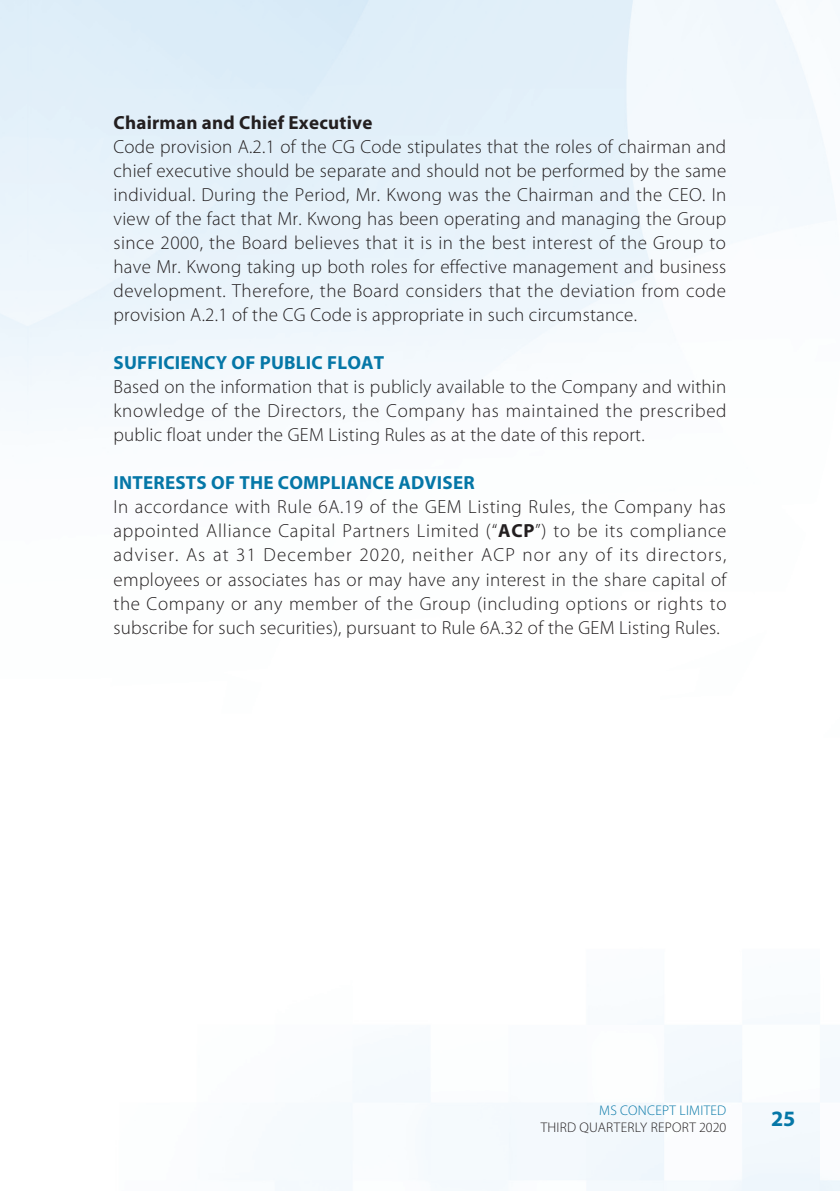
<style>
.page{position:relative;width:840px;height:1191px;background:#fff}
.page>*{position:absolute;margin:0;border:0;box-sizing:border-box;transform-origin:0 0}
.t1{font:700 22px "Myriad Pro";color:#0577a7}
._00_txt{font:300 19px/24px "Myriad Pro";letter-spacing:.015em;color:#231f20;text-align:justify}
._02_H2{font:700 19px "Myriad Pro";letter-spacing:.01em;color:#0577a7}
._03_H3{font:700 19px "Myriad Pro";letter-spacing:.01em;color:#231f20}
.t2{font:300 14px "Myriad Pro";letter-spacing:.02em;color:#231f20}
.t3{font:300 14px "Myriad Pro";letter-spacing:.02em;color:#0577a7}
.s1{font-weight:700}
</style>
<div class="page">
<p class="_03_H3" style="left:113px;top:110px;width:260px">Chairman and Chief Executive</p>
<p class="_00_txt" style="left:113px;top:135px;width:614px">Code provision A.2.1 of the CG Code stipulates that the roles of chairman and chief executive should be separate and should not be performed by the same individual. During the Period, Mr. Kwong was the Chairman and the CEO. In view of the fact that Mr. Kwong has been operating and managing the Group since 2000, the Board believes that it is in the best interest of the Group to have Mr. Kwong taking up both roles for effective management and business development. Therefore, the Board considers that the deviation from code provision A.2.1 of the CG Code is appropriate in such circumstance.</p>
<p class="_02_H2" style="left:113px;top:350px;width:272px">SUFFICIENCY OF PUBLIC FLOAT</p>
<p class="_00_txt" style="left:113px;top:375px;width:614px">Based on the information that is publicly available to the Company and within knowledge of the Directors, the Company has maintained the prescribed public float under the GEM Listing Rules as at the date of this report.</p>
<p class="_02_H2" style="left:113px;top:470px;width:362px">INTERESTS OF THE COMPLIANCE ADVISER</p>
<p class="_00_txt" style="left:113px;top:495px;width:614px">In accordance with Rule 6A.19 of the GEM Listing Rules, the Company has appointed Alliance Capital Partners Limited (“<span class="s1">ACP</span>”) to be its compliance adviser. As at 31 December 2020, neither ACP nor any of its directors, employees or associates has or may have any interest in the share capital of the Company or any member of the Group (including options or rights to subscribe for such securities), pursuant to Rule 6A.32 of the GEM Listing Rules.</p>
<p class="t3" style="left:599px;top:1101px;width:129px">MS CONCEPT LIMITED</p>
<p class="t2" style="left:540px;top:1118px;width:187px">THIRD QUARTERLY REPORT 2020</p>
<p class="t1" style="left:770px;top:1104px;width:26px">25</p>
</div>
